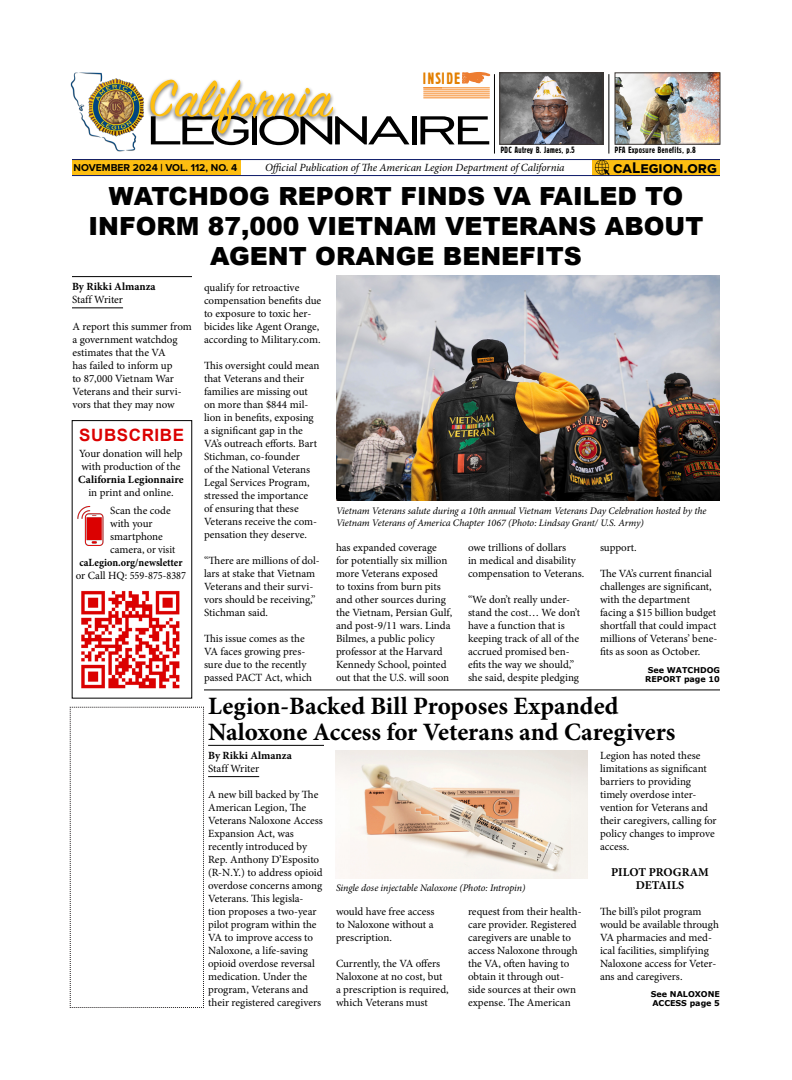
<style>
.page{position:relative;width:792px;height:1080px;background:#fff}
.page>*{position:absolute;margin:0;border:0;box-sizing:border-box;transform-origin:0 0}
.headline_3_-_Prager__narrow{font:59px "Prager Headlines";color:#ed7d31}
.t1{font:57px "Sign Painter House Script";color:#fdbe12}
.t2{font:53.2px "Chisel Wide Normal";letter-spacing:-.1em;color:#000;scale:1.14 1}
.headline_1a_-_Arial_Black__wide{font:900 25px/30px "Arial";color:#000;text-align:center}
.subhead_MED{font:700 25px "Minion Pro";color:#000}
.headline_3_-_Prager__narrow-2{font:18.1px "Prager Headlines";letter-spacing:.04em;color:#e37f00}
.headline_1_-_Arial__bold{font:700 17px "Arial";letter-spacing:.035em;color:#db0101}
.t3{font:700 16px "Proxima Nova";color:#000}
.sub_head{font:700 12px/13px "Minion Pro";color:#000;text-align:center}
.body_copy_LEFT{font:11px/13px "Minion Pro";color:#000}
.body_copy{font:11px/13px "Minion Pro";color:#000;text-align:center}
.t4{font:italic 11px "Minion Pro";letter-spacing:-.005em;color:#000}
.byline__no_shade{font:700 11px/13px "Minion Pro";color:#000}
.sub_head-2{font:700 11px "Minion Pro";color:#000;scale:.93 1}
.t5{font:700 10.3px "Proxima Nova";color:#000}
.cutline__caption{font:italic 10px/12px "Minion Pro";letter-spacing:-.01em;color:#000}
.headline_3_-_Prager__narrow-3{font:10px "Prager Headlines";color:#000}
.jump_cont{font:700 8px "Verdana";color:#000}
.s1{font-weight:400}
.s2{font-weight:700}
</style>
<div class="page">
<div style="left:72px;top:160px;width:168px;height:15px;background:#fdbe12"></div>
<div style="left:592px;top:160px;width:128px;height:16px;background:#fdbe12"></div>
<hr style="left:72px;top:159px;width:648px;height:1px;background:#0b1968">
<img style="left:70px;top:72px;width:74px;height:80px">
<div style="left:146px;top:78px;width:191px;height:62px;background:#000;opacity:.6"></div>
<svg style="left:70px;top:707px;width:134px;height:301px"></svg>
<img style="left:502px;top:75px;width:99px;height:67px">
<div style="left:500px;top:73px;width:103px;height:71px;border:1px solid #3b3532"></div>
<img style="left:617px;top:75px;width:101px;height:67px">
<div style="left:615px;top:73px;width:105px;height:71px;border:1px solid #3b3532"></div>
<hr style="left:494px;top:74px;width:1px;height:80px;background:#000">
<hr style="left:609px;top:74px;width:1px;height:80px;background:#000">
<hr style="left:423px;top:87px;width:67px;height:1px;background:#f58520">
<hr style="left:423px;top:89px;width:67px;height:1px;background:#f58520">
<hr style="left:423px;top:92px;width:67px;height:1px;background:#f58520">
<hr style="left:423px;top:94px;width:67px;height:1px;background:#f58520">
<hr style="left:423px;top:96px;width:67px;height:1px;background:#f58520">
<hr style="left:423px;top:98px;width:67px;height:1px;background:#f58520">
<hr style="left:72px;top:175px;width:648px;height:1px;background:#0b1968">
<img style="left:77px;top:506px;width:27px;height:40px">
<img style="left:593px;top:159px;width:19px;height:17px">
<img style="left:81px;top:590px;width:99px;height:99px">
<hr style="left:204px;top:690px;width:516px;height:1px;background:#000">
<hr style="left:72px;top:276px;width:120px;height:1px;background:#000">
<hr style="left:72px;top:308px;width:51px;height:1px;background:#000">
<img style="left:336px;top:275px;width:384px;height:226px">
<hr style="left:208px;top:745px;width:116px;height:1px;background:#000">
<hr style="left:208px;top:776px;width:51px;height:1px;background:#000">
<img style="left:350px;top:750px;width:221px;height:128px">
<p class="headline_3_-_Prager__narrow-2" style="left:423px;top:69px;width:39px">INSIDE</p>
<p class="headline_3_-_Prager__narrow" style="left:459px;top:49px;width:38px">&gt;</p>
<p class="t1" style="left:149px;top:72px;width:184px">California</p>
<p class="t2" style="left:145px;top:97px;width:305px">LEGIONNAIRE</p>
<p class="t5" style="left:74px;top:160px;width:165px">NOVEMBER 2024 | VOL. 112, NO. 4</p>
<p class="t4" style="left:265px;top:160px;width:301px">Official Publication of The American Legion Department of California</p>
<p class="t3" style="left:613px;top:155px;width:105px">caLegion.org</p>
<p class="headline_3_-_Prager__narrow-3" style="left:501px;top:145px;width:76px">PDC Autrey B. James, p.5</p>
<p class="headline_3_-_Prager__narrow-3" style="left:615px;top:145px;width:83px">PFA Exposure Benefits, p.8</p>
<p class="headline_1a_-_Arial_Black__wide" style="left:88px;top:180px;width:617px">WATCHDOG REPORT FINDS VA FAILED TO<br>INFORM 87,000 VIETNAM VETERANS ABOUT<br>AGENT ORANGE BENEFITS</p>
<p class="byline__no_shade" style="left:72px;top:280px;width:85px">By Rikki Almanza<br><span class="s1">Staff Writer</span></p>
<p class="body_copy_LEFT" style="left:72px;top:320px;width:121px">A report this summer from a government watchdog estimates that the VA<br>has failed to inform up<br>to 87,000 Vietnam War<br>Veterans and their survi&shy;vors that they may now</p>
<p class="headline_1_-_Arial__bold" style="left:79px;top:423px;width:106px">SUBSCRIBE</p>
<p class="body_copy" style="left:78px;top:447px;width:107px">Your donation will help with production of the<br><span class="s2">California Legionnaire </span>in print and online.</p>
<p class="body_copy" style="left:110px;top:504px;width:62px;text-align:left">Scan the code with your smartphone</p>
<p class="body_copy" style="left:110px;top:543px;width:66px">camera, or visit</p>
<p class="sub_head-2" style="left:79px;top:555px;width:112px">caLegion.org/newsletter</p>
<p class="body_copy" style="left:76px;top:569px;width:112px">or Call HQ: 559-875-8387</p>
<p class="body_copy_LEFT" style="left:204px;top:281px;width:119px">qualify for retroactive compensation benefits due to exposure to toxic her&shy;bicides like Agent Orange, according to Military.com.</p>
<p class="body_copy_LEFT" style="left:204px;top:359px;width:117px">This oversight could mean that Veterans and their families are missing out on more than $844 mil&shy;lion in benefits, exposing a significant gap in the<br>VA’s outreach efforts. Bart<br>Stichman, co-founder<br>of the National Veterans<br>Legal Services Program, stressed the importance of ensuring that these<br>Veterans receive the com&shy;pensation they deserve.</p>
<p class="body_copy_LEFT" style="left:204px;top:554px;width:117px">“There are millions of dol&shy;lars at stake that Vietnam<br>Veterans and their survi&shy;vors should be receiving,”<br>Stichman said.</p>
<p class="body_copy_LEFT" style="left:204px;top:632px;width:110px">This issue comes as the<br>VA faces growing pres&shy;sure due to the recently passed PACT Act, which</p>
<p class="cutline__caption" style="left:336px;top:505px;width:372px">Vietnam Veterans salute during a 10th annual Vietnam Veterans Day Celebration hosted by the<br>Vietnam Veterans of America Chapter 1067 (Photo: Lindsay Grant/ U.S. Army)</p>
<p class="body_copy_LEFT" style="left:336px;top:541px;width:118px">has expanded coverage<br>for potentially six million more Veterans exposed<br>to toxins from burn pits and other sources during the Vietnam, Persian Gulf, and post-9/11 wars. Linda<br>Bilmes, a public policy professor at the Harvard<br>Kennedy School, pointed out that the U.S. will soon</p>
<p class="body_copy_LEFT" style="left:468px;top:541px;width:118px">owe trillions of dollars<br>in medical and disability compensation to Veterans.</p>
<p class="body_copy_LEFT" style="left:468px;top:593px;width:114px">“We don’t really under&shy;stand the cost… We don’t have a function that is keeping track of all of the accrued promised ben&shy;efits the way we should,” she said, despite pledging</p>
<p class="body_copy_LEFT" style="left:600px;top:541px;width:38px">support.</p>
<p class="body_copy_LEFT" style="left:600px;top:567px;width:119px">The VA’s current financial challenges are significant, with the department facing a $15 billion budget shortfall that could impact millions of Veterans’ bene&shy;fits as soon as October.</p>
<p class="jump_cont" style="left:648px;top:664px;width:74px">See WATCHDOG</p>
<p class="jump_cont" style="left:645px;top:674px;width:76px">REPORT page 10</p>
<p class="subhead_MED" style="left:208px;top:688px;width:412px">Legion-Backed Bill Proposes Expanded</p>
<p class="subhead_MED" style="left:208px;top:714px;width:469px">Naloxone Access for Veterans and Caregivers</p>
<p class="byline__no_shade" style="left:208px;top:749px;width:85px">By Rikki Almanza<br><span class="s1">Staff Writer</span></p>
<p class="body_copy_LEFT" style="left:208px;top:788px;width:116px">A new bill backed by The<br>American Legion, The<br>Veterans Naloxone Access<br>Expansion Act, was recently introduced by<br>Rep. Anthony D’Esposito (R-N.Y.) to address opioid overdose concerns among<br>Veterans. This legisla&shy;tion proposes a two-year pilot program within the<br>VA to improve access to<br>Naloxone, a life-saving opioid overdose reversal medication. Under the program, Veterans and their registered caregivers</p>
<p class="cutline__caption" style="left:336px;top:881px;width:191px">Single dose injectable Naloxone (Photo: Intropin)</p>
<p class="body_copy_LEFT" style="left:336px;top:905px;width:100px;text-align:justify">would have free access to Naloxone without a prescription.</p>
<p class="body_copy_LEFT" style="left:336px;top:957px;width:114px">Currently, the VA offers<br>Naloxone at no cost, but a prescription is required, which Veterans must</p>
<p class="body_copy_LEFT" style="left:468px;top:905px;width:115px">request from their health&shy;care provider. Registered caregivers are unable to access Naloxone through the VA, often having to obtain it through out&shy;side sources at their own expense. The American</p>
<p class="body_copy_LEFT" style="left:600px;top:749px;width:118px">Legion has noted these limitations as significant barriers to providing timely overdose inter&shy;vention for Veterans and their caregivers, calling for policy changes to improve access.</p>
<p class="sub_head" style="left:611px;top:866px;width:99px">PILOT PROGRAM<br>DETAILS</p>
<p class="body_copy_LEFT" style="left:600px;top:905px;width:120px">The bill’s pilot program would be available through<br>VA pharmacies and med&shy;ical facilities, simplifying<br>Naloxone access for Veter&shy;ans and caregivers.</p>
<p class="jump_cont" style="left:651px;top:988px;width:71px">See NALOXONE</p>
<p class="jump_cont" style="left:652px;top:998px;width:69px">ACCESS page 5</p>
</div>
